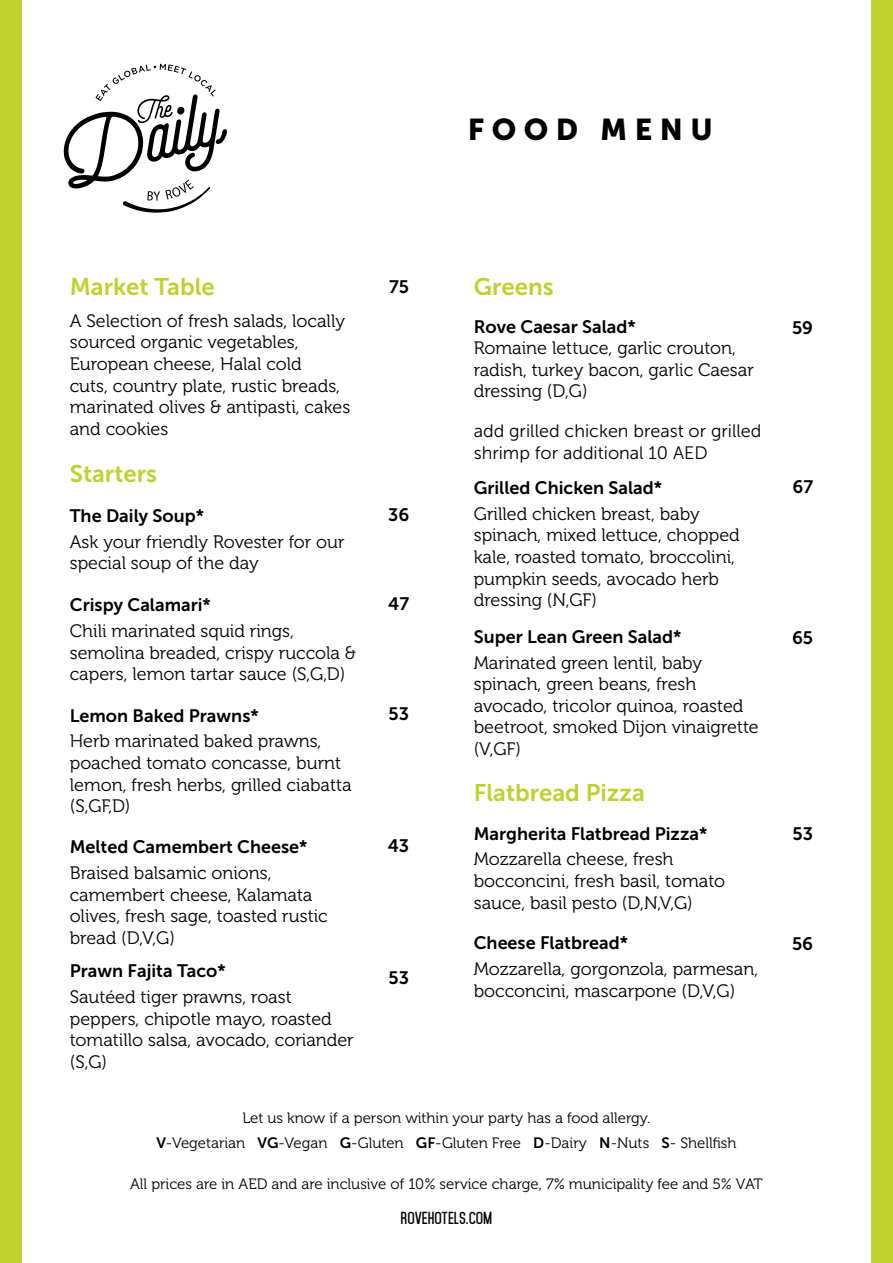
<style>
.page{position:relative;width:893px;height:1263px;background:#fff}
.page>*{position:absolute;margin:0;border:0;box-sizing:border-box;transform-origin:0 0}
.t1{font:30px "Museo Sans 900";letter-spacing:.25em;color:#000}
.t2{font:24px "Museo Sans 700";color:#bdd22f}
.t3{font:18px/21.6px "Museo 300";color:#000}
.t4{font:18px "Museo Sans 700";color:#000}
.t5{font:18px/21.6px "Museo Sans 300";color:#000}
.t6{font:15px/25.2px "Museo 300";color:#000;text-align:center}
.t7{font:700 15px "Mohave";color:#000}
.s1{font-family:"Museo Sans 700"}
</style>
<div class="page">
<div style="left:0;top:0;width:21px;height:1263px;background:#bfd230"></div>
<div style="left:872px;top:0;width:21px;height:1263px;background:#bfd230"></div>
<svg style="left:64px;top:64px;width:163px;height:149px"></svg>
<h1 class="t1" style="left:468px;top:112px;width:247px">FOOD MENU</h1>
<h2 class="t2" style="left:70px;top:273px;width:147px">Market Table</h2>
<p class="t4" style="left:389px;top:276px;width:22px">75</p>
<p class="t3" style="left:70px;top:310px;width:282px">A Selection of fresh salads, locally sourced organic vegetables,<br>European cheese, Halal cold<br>cuts, country plate, rustic breads, marinated olives &amp; antipasti, cakes and cookies</p>
<h2 class="t2" style="left:70px;top:460px;width:89px">Starters</h2>
<p class="t4" style="left:70px;top:506px;width:136px">The Daily Soup*</p>
<p class="t3" style="left:70px;top:531px;width:276px">Ask your friendly Rovester for our special soup of the day</p>
<p class="t4" style="left:388px;top:504px;width:23px">36</p>
<p class="t4" style="left:70px;top:595px;width:143px">Crispy Calamari*</p>
<p class="t3" style="left:70px;top:620px;width:288px">Chili marinated squid rings, semolina breaded, crispy ruccola &amp; capers, lemon tartar sauce (S,G,D)</p>
<p class="t4" style="left:70px;top:705px;width:190px">Lemon Baked Prawns*</p>
<p class="t3" style="left:70px;top:731px;width:283px">Herb marinated baked prawns, poached tomato concasse, burnt lemon, fresh herbs, grilled ciabatta (S,GF,D)</p>
<p class="t4" style="left:70px;top:837px;width:239px">Melted Camembert Cheese*</p>
<p class="t3" style="left:70px;top:862px;width:259px">Braised balsamic onions, camembert cheese, Kalamata olives, fresh sage, toasted rustic bread (D,V,G)</p>
<p class="t4" style="left:70px;top:961px;width:157px">Prawn Fajita Taco*</p>
<p class="t3" style="left:70px;top:986px;width:286px">Sautéed tiger prawns, roast peppers, chipotle mayo, roasted tomatillo salsa, avocado, coriander (S,G)</p>
<p class="t4" style="left:388px;top:594px;width:22px">47</p>
<p class="t4" style="left:389px;top:704px;width:22px">53</p>
<p class="t4" style="left:388px;top:836px;width:23px">43</p>
<p class="t4" style="left:389px;top:968px;width:22px">53</p>
<h2 class="t2" style="left:474px;top:273px;width:81px">Greens</h2>
<p class="t4" style="left:474px;top:316px;width:163px">Rove Caesar Salad*</p>
<p class="t3" style="left:474px;top:338px;width:282px">Romaine lettuce, garlic crouton, radish, turkey bacon, garlic Caesar dressing (D,G)</p>
<p class="t5" style="left:474px;top:420px;width:289px">add grilled chicken breast or grilled shrimp for additional 10 AED</p>
<p class="t4" style="left:474px;top:478px;width:190px">Grilled Chicken Salad*</p>
<p class="t3" style="left:474px;top:503px;width:268px">Grilled chicken breast, baby spinach, mixed lettuce, chopped kale, roasted tomato, broccolini, pumpkin seeds, avocado herb dressing (N,GF)</p>
<p class="t4" style="left:474px;top:626px;width:209px">Super Lean Green Salad*</p>
<p class="t3" style="left:474px;top:652px;width:287px">Marinated green lentil, baby spinach, green beans, fresh avocado, tricolor quinoa, roasted beetroot, smoked Dijon vinaigrette (V,GF)</p>
<h2 class="t2" style="left:474px;top:779px;width:173px">Flatbread Pizza</h2>
<p class="t4" style="left:474px;top:823px;width:235px">Margherita Flatbread Pizza*</p>
<p class="t3" style="left:474px;top:849px;width:253px">Mozzarella cheese, fresh bocconcini, fresh basil, tomato sauce, basil pesto (D,N,V,G)</p>
<p class="t4" style="left:474px;top:933px;width:156px">Cheese Flatbread*</p>
<p class="t3" style="left:474px;top:959px;width:286px">Mozzarella, gorgonzola, parmesan, bocconcini, mascarpone (D,V,G)</p>
<p class="t6" style="left:156px;top:1106px;width:582px">Let us know if a person within your party has a food allergy.<br><span class="s1">V</span>-Vegetarian <span class="s1">VG</span>-Vegan <span class="s1">G</span>-Gluten <span class="s1">GF</span>-Gluten Free <span class="s1">D</span>-Dairy <span class="s1">N</span>-Nuts <span class="s1">S</span>- Shellfish</p>
<p class="t6" style="left:130px;top:1171px;width:634px">All prices are in AED and are inclusive of 10% service charge, 7% municipality fee and 5% VAT</p>
<p class="t7" style="left:401px;top:1209px;width:93px">ROVEHOTELS.COM</p>
<p class="t4" style="left:792px;top:317px;width:23px">59</p>
<p class="t4" style="left:792px;top:476px;width:22px">67</p>
<p class="t4" style="left:792px;top:628px;width:23px">65</p>
<p class="t4" style="left:793px;top:823px;width:22px">53</p>
<p class="t4" style="left:792px;top:934px;width:23px">56</p>
</div>
